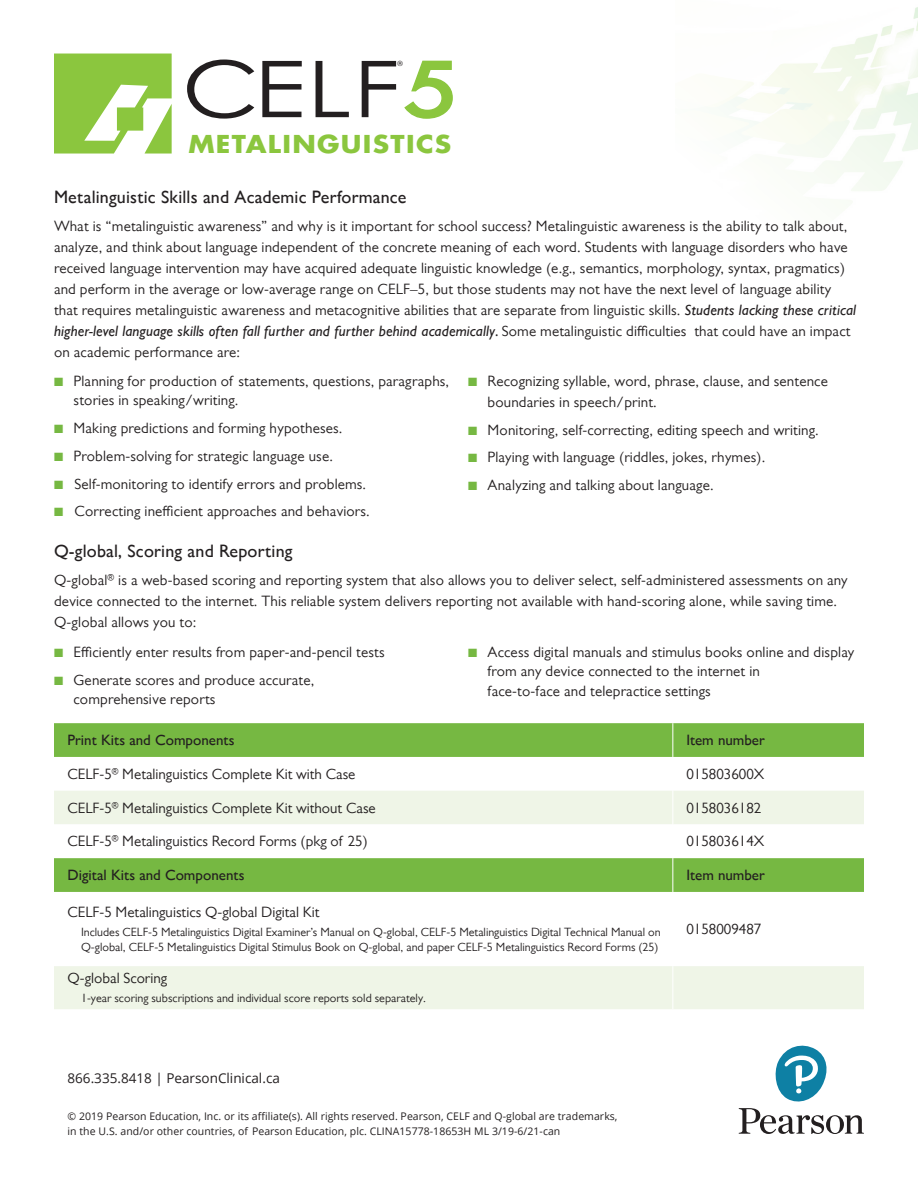
<style>
.page{position:relative;width:918px;height:1188px;background:#fff}
.page>*{position:absolute;margin:0;border:0;box-sizing:border-box;transform-origin:0 0}
.t1{font:78.3px "Century Gothic";color:#231f20;scale:1.22 1}
.t2{font:700 24px "Futura Std";letter-spacing:.05em;color:#8bc63e;scale:1.11 1}
.Body{font:700 18px "Gill Sans MT Pro";letter-spacing:.01em;color:#231f20}
.Body-2{font:15px/21px "Gill Sans MT Pro";letter-spacing:.01em;color:#231f20}
.Table_Body{font:15px "Gill Sans MT Pro";color:#231f20}
.Table_Head{font:700 15px "Gill Sans MT Pro";color:#231f20}
.t3{font:13.5px "Open Sans";color:#231f20}
.Table_Body-2{font:12px/15px "Gill Sans MT Pro";color:#231f20}
.t4{font:10.5px/15px "Open Sans";letter-spacing:.005em;color:#231f20}
.t5{font:7.05px "Century Gothic";color:#231f20}
.s1{font-family:"Futura";font-weight:500;font-size:74.1px;color:#8bc63e}
.s2{font-weight:700;font-style:italic}
.s3{font-family:"Myriad Pro"}
.s4{color:#76b842}
</style>
<div class="page">
<svg style="left:404px;top:60px;width:49px;height:59px"></svg>
<svg style="left:54px;top:54px;width:118px;height:100px"></svg>
<div style="left:54px;top:723px;width:810px;height:34px;background:#76b842"></div>
<svg style="left:54px;top:791px;width:810px;height:218px;fill:#f1f6eb"></svg>
<svg style="left:54px;top:824px;width:810px;height:68px"></svg>
<hr style="left:672px;top:723px;width:1px;height:34px;background:#fff">
<hr style="left:672px;top:858px;width:1px;height:34px;background:#fff">
<hr style="left:672px;top:791px;width:1px;height:33px;background:#fff">
<hr style="left:672px;top:824px;width:1px;height:34px;background:#fff">
<hr style="left:672px;top:892px;width:1px;height:74px;background:#fff">
<hr style="left:672px;top:966px;width:1px;height:43px;background:#fff">
<svg style="left:739px;top:1045px;width:125px;height:89px"></svg>
<h1 class="t1" style="left:182px;top:41px;width:229px">CELF<span class="s1">5</span></h1>
<p class="t5" style="left:397px;top:59px;width:7px">®</p>
<h2 class="t2" style="left:188px;top:128px;width:238px">METALINGUISTICS</h2>
<p class="Body" style="left:54px;top:187px;width:354px">Metalinguistic Skills and Academic Performance</p>
<p class="Body-2" style="left:54px;top:216px;width:804px">What is “metalinguistic awareness” and why is it important for school success? Metalinguistic awareness is the ability to talk about, analyze, and think about language independent of the concrete meaning of each word. Students with language disorders who have received language intervention may have acquired adequate linguistic knowledge (e.g., semantics, morphology, syntax, pragmatics) and perform in the average or low-average range on CELF–5, but those students may not have the next level of language ability that requires metalinguistic awareness and metacognitive abilities that are separate from linguistic skills. <span class="s2">Students lacking these critical higher-level language skills often fall further and further behind academically</span><span class="s3">.</span> Some metalinguistic difficulties that could have an impact on academic performance are:</p>
<p class="Body-2" style="left:74px;top:371px;width:377px;line-height:19.5px;text-indent:-20px"><span class="s4">■</span> Planning for production of statements, questions, paragraphs, stories in speaking/writing.</p>
<p class="Body-2" style="left:54px;top:417px;width:290px"><span class="s4">■</span> Making predictions and forming hypotheses.</p>
<p class="Body-2" style="left:54px;top:445px;width:281px"><span class="s4">■</span> Problem-solving for strategic language use.</p>
<p class="Body-2" style="left:54px;top:473px;width:314px"><span class="s4">■</span> Self-monitoring to identify errors and problems.</p>
<p class="Body-2" style="left:54px;top:501px;width:317px"><span class="s4">■</span> Correcting inefficient approaches and behaviors.</p>
<p class="Body-2" style="left:488px;top:370px;width:342px;text-indent:-20px"><span class="s4">■</span> Recognizing syllable, word, phrase, clause, and sentence boundaries in speech/print.</p>
<p class="Body-2" style="left:468px;top:419px;width:352px"><span class="s4">■</span> Monitoring, self-correcting, editing speech and writing.</p>
<p class="Body-2" style="left:468px;top:447px;width:299px"><span class="s4">■</span> Playing with language (riddles, jokes, rhymes).</p>
<p class="Body-2" style="left:468px;top:474px;width:247px"><span class="s4">■</span> Analyzing and talking about language.</p>
<p class="Body" style="left:54px;top:541px;width:240px">Q-global, Scoring and Reporting</p>
<p class="Body-2" style="left:54px;top:570px;width:795px">Q-global<sup>®</sup> is a web-based scoring and reporting system that also allows you to deliver select, self-administered assessments on any device connected to the internet. This reliable system delivers reporting not available with hand-scoring alone, while saving time.<br>Q-global allows you to:</p>
<p class="Body-2" style="left:54px;top:641px;width:332px"><span class="s4">■</span> Efficiently enter results from paper-and-pencil tests</p>
<p class="Body-2" style="left:74px;top:670px;width:242px;line-height:19.5px;text-indent:-20px"><span class="s4">■</span> Generate scores and produce accurate, comprehensive reports</p>
<p class="Body-2" style="left:488px;top:642px;width:368px;line-height:19.5px;text-indent:-20px"><span class="s4">■</span> Access digital manuals and stimulus books online and display from any device connected to the internet in<br>face-to-face and telepractice settings</p>
<p class="Table_Head" style="left:68px;top:731px;width:169px">Print Kits and Components</p>
<p class="Table_Head" style="left:686px;top:731px;width:80px">Item number</p>
<p class="Table_Body" style="left:68px;top:765px;width:290px">CELF-5<sup>®</sup> Metalinguistics Complete Kit with Case</p>
<p class="Table_Body" style="left:686px;top:765px;width:79px">015803600X</p>
<p class="Table_Body" style="left:68px;top:799px;width:310px">CELF-5<sup>®</sup> Metalinguistics Complete Kit without Case</p>
<p class="Table_Body" style="left:686px;top:799px;width:76px">0158036182</p>
<p class="Table_Body" style="left:68px;top:833px;width:302px">CELF-5<sup>®</sup> Metalinguistics Record Forms (pkg of 25)</p>
<p class="Table_Body" style="left:686px;top:833px;width:79px">015803614X</p>
<p class="Table_Head" style="left:68px;top:866px;width:179px">Digital Kits and Components</p>
<p class="Table_Head" style="left:686px;top:866px;width:80px">Item number</p>
<p class="Table_Body" style="left:68px;top:903px;width:253px">CELF-5 Metalinguistics Q-global Digital Kit</p>
<p class="Table_Body-2" style="left:81px;top:925px;width:581px">Includes CELF-5 Metalinguistics Digital Examiner’s Manual on Q-global, CELF-5 Metalinguistics Digital Technical Manual on<br>Q-global, CELF-5 Metalinguistics Digital Stimulus Book on Q-global, and paper CELF-5 Metalinguistics Record Forms (25)</p>
<p class="Table_Body" style="left:686px;top:921px;width:76px">0158009487</p>
<p class="Table_Body" style="left:68px;top:970px;width:101px">Q-global Scoring</p>
<p class="Table_Body-2" style="left:81px;top:991px;width:347px">1-year scoring subscriptions and individual score reports sold separately.</p>
<p class="t3" style="left:68px;top:1069px;width:214px">866.335.8418 | PearsonClinical.ca</p>
<p class="t4" style="left:68px;top:1108px;width:551px">© 2019 Pearson Education, Inc. or its affiliate(s). All rights reserved. Pearson, CELF and Q-global are trademarks, in the U.S. and/or other countries, of Pearson Education, plc. CLINA15778-18653H ML 3/19-6/21-can</p>
</div>
